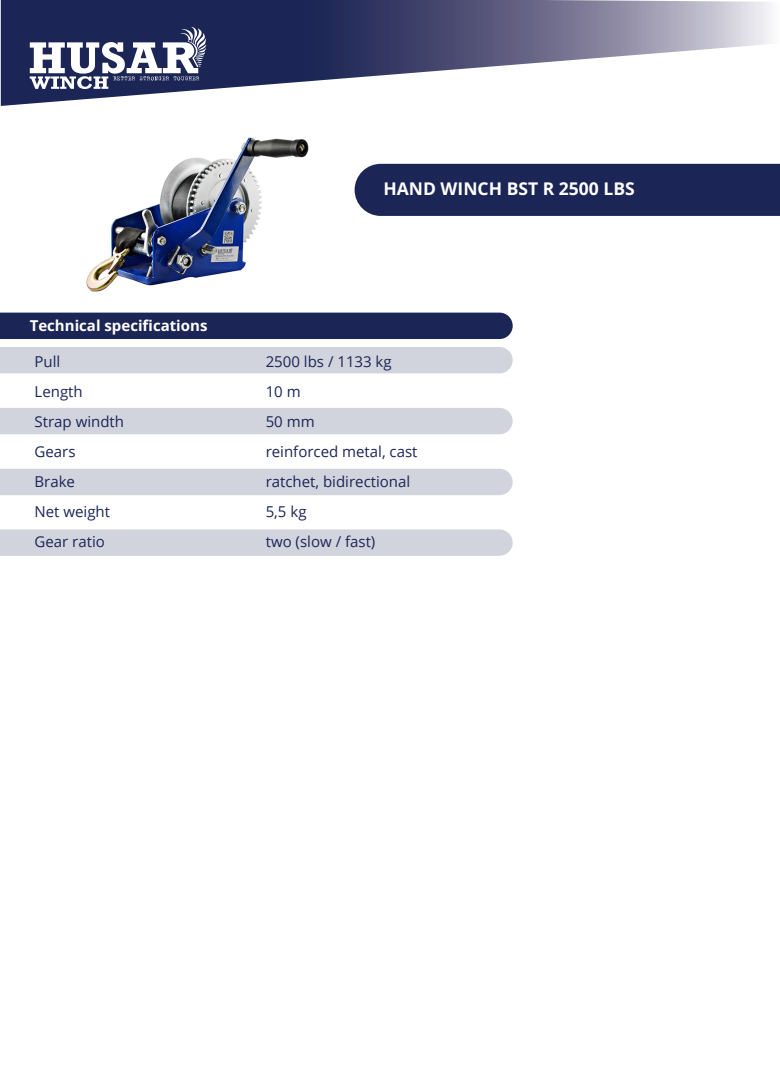
<style>
.page{position:relative;width:780px;height:1088px;background:#fff}
.page>*{position:absolute;margin:0;border:0;box-sizing:border-box;transform-origin:0 0}
.t1{font:700 17.5px "Open Sans";color:#fff}
.t2{font:15px/30px "Open Sans";color:#1b2556}
.t3{font:700 15px "Open Sans";color:#fff}
</style>
<div class="page">
<img style="left:30px;top:137px;width:345px;height:237px">
<svg style="left:1px;top:0;width:769px;height:106px"></svg>
<svg style="left:30px;top:27px;width:176px;height:62px"></svg>
<div style="left:0;top:313px;width:512px;height:26px;background:#1b2556"></div>
<div style="left:354px;top:164px;width:426px;height:52px;background:#1b2556"></div>
<div style="left:0;top:347px;width:512px;height:26px;background:#d2d4dd"></div>
<div style="left:0;top:408px;width:512px;height:26px;background:#d2d4dd"></div>
<div style="left:0;top:469px;width:512px;height:26px;background:#d2d4dd"></div>
<div style="left:0;top:529px;width:512px;height:27px;background:#d2d4dd"></div>
<p class="t3" style="left:30px;top:315px;width:179px">Technical specifications</p>
<p class="t1" style="left:383px;top:176px;width:253px">HAND WINCH BST R 2500 LBS</p>
<p class="t2" style="left:35px;top:347px;width:91px">Pull<br>Length<br>Strap windth<br>Gears<br>Brake<br>Net weight<br>Gear ratio</p>
<p class="t2" style="left:266px;top:347px;width:153px">2500 lbs / 1133 kg<br>10 m<br>50 mm<br>reinforced metal, cast ratchet, bidirectional<br>5,5 kg<br>two (slow / fast)</p>
</div>
